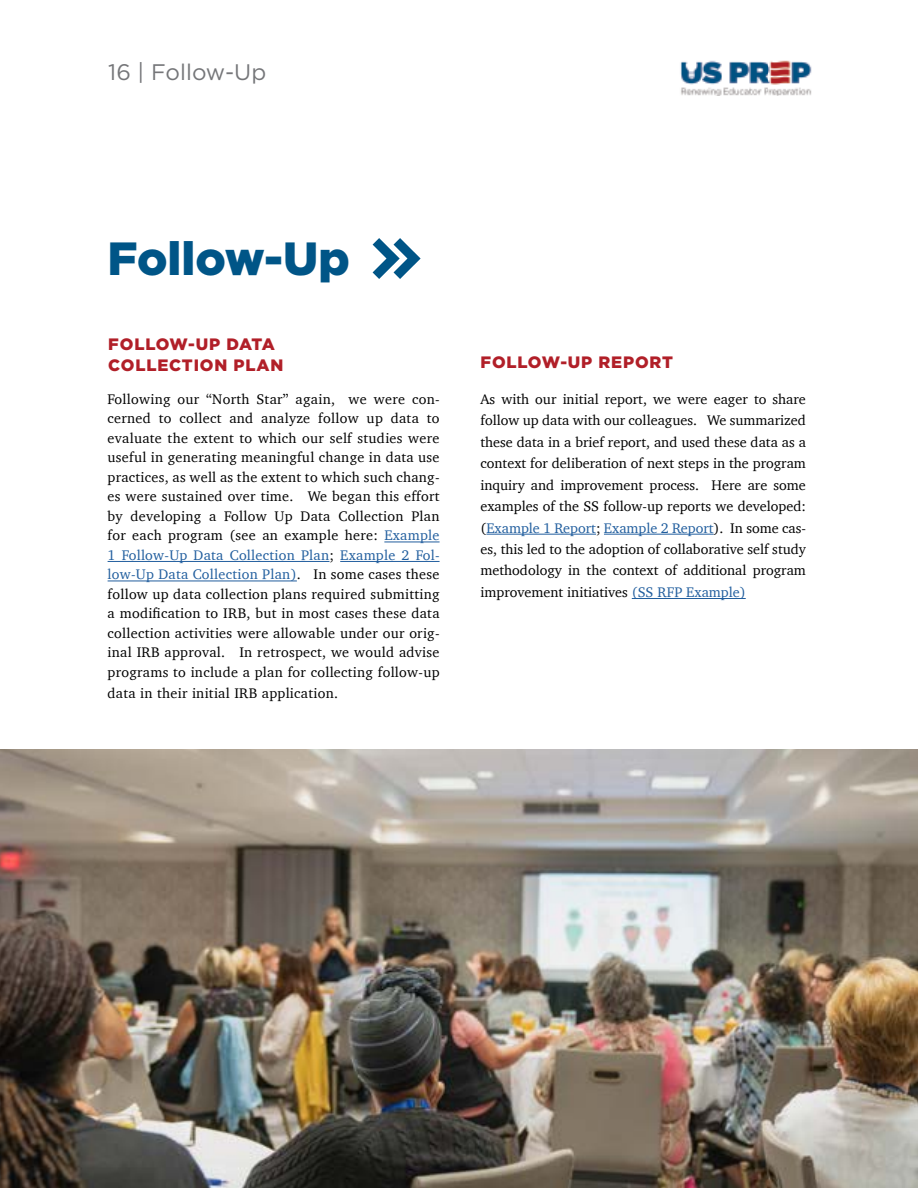
<style>
.page{position:relative;width:918px;height:1188px;background:#fff}
.page>*{position:absolute;margin:0;border:0;box-sizing:border-box;transform-origin:0 0}
.t1{font:900 46.5px "Gotham HTF";color:#005587}
.t2{font:22.5px "Gotham HTF";color:#757679}
.t3{font:900 16.5px/21px "Gotham HTF";letter-spacing:.05em;color:#b11f28}
.t4{font:14.25px/19.5px "Charter";letter-spacing:.02em;color:#000;text-align:justify}
.s1{color:#215e9e}
</style>
<div class="page">
<img style="left:680px;top:60px;width:132px;height:36px">
<hr style="left:384px;top:542px;width:56px;height:1px;background:#215e9e">
<hr style="left:108px;top:561px;width:221px;height:1px;background:#215e9e">
<hr style="left:340px;top:561px;width:100px;height:1px;background:#215e9e">
<hr style="left:108px;top:581px;width:189px;height:1px;background:#215e9e">
<hr style="left:486px;top:534px;width:110px;height:1px;background:#215e9e">
<hr style="left:604px;top:534px;width:110px;height:1px;background:#215e9e">
<hr style="left:632px;top:598px;width:114px;height:1px;background:#215e9e">
<img style="left:0;top:750px;width:918px;height:438px">
<svg style="left:373px;top:238px;width:48px;height:41px"></svg>
<h2 class="t2" style="left:108px;top:59px;width:160px">16 | Follow-Up</h2>
<h1 class="t1" style="left:108px;top:232px;width:244px">Follow-Up</h1>
<p class="t3" style="left:108px;top:333px;width:177px">FOLLOW-UP DATA<br>COLLECTION PLAN</p>
<p class="t4" style="left:108px;top:389px;width:334px">Following our “North Star” again, we were con&shy;cerned to collect and analyze follow up data to evaluate the extent to which our self studies were useful in generating meaningful change in data use practices, as well as the extent to which such chang&shy;es were sustained over time. We began this effort by developing a Follow Up Data Collection Plan for each program (see an example here: <span class="s1">Example 1 Follow-Up Data Collection Plan</span>; <span class="s1">Example 2 Fol&shy;low-Up Data Collection Plan)</span>. In some cases these follow up data collection plans required submitting a modification to IRB, but in most cases these data collection activities were allowable under our orig&shy;inal IRB approval. In retrospect, we would advise programs to include a plan for collecting follow-up</p>
<p class="t4" style="left:108px;top:683px;width:232px">data in their initial IRB application.</p>
<p class="t3" style="left:480px;top:351px;width:194px">FOLLOW-UP REPORT</p>
<p class="t4" style="left:480px;top:388px;width:327px;line-height:21.5px">As with our initial report, we were eager to share follow up data with our colleagues. We summarized these data in a brief report, and used these data as a context for deliberation of next steps in the program inquiry and improvement process. Here are some examples of the SS follow-up reports we developed: (<span class="s1">Example 1 Report</span>; <span class="s1">Example 2 Report</span>). In some cas&shy;es, this led to the adoption of collaborative self study methodology in the context of additional program improvement initiatives <span class="s1">(SS RFP Example)</span></p>
</div>
